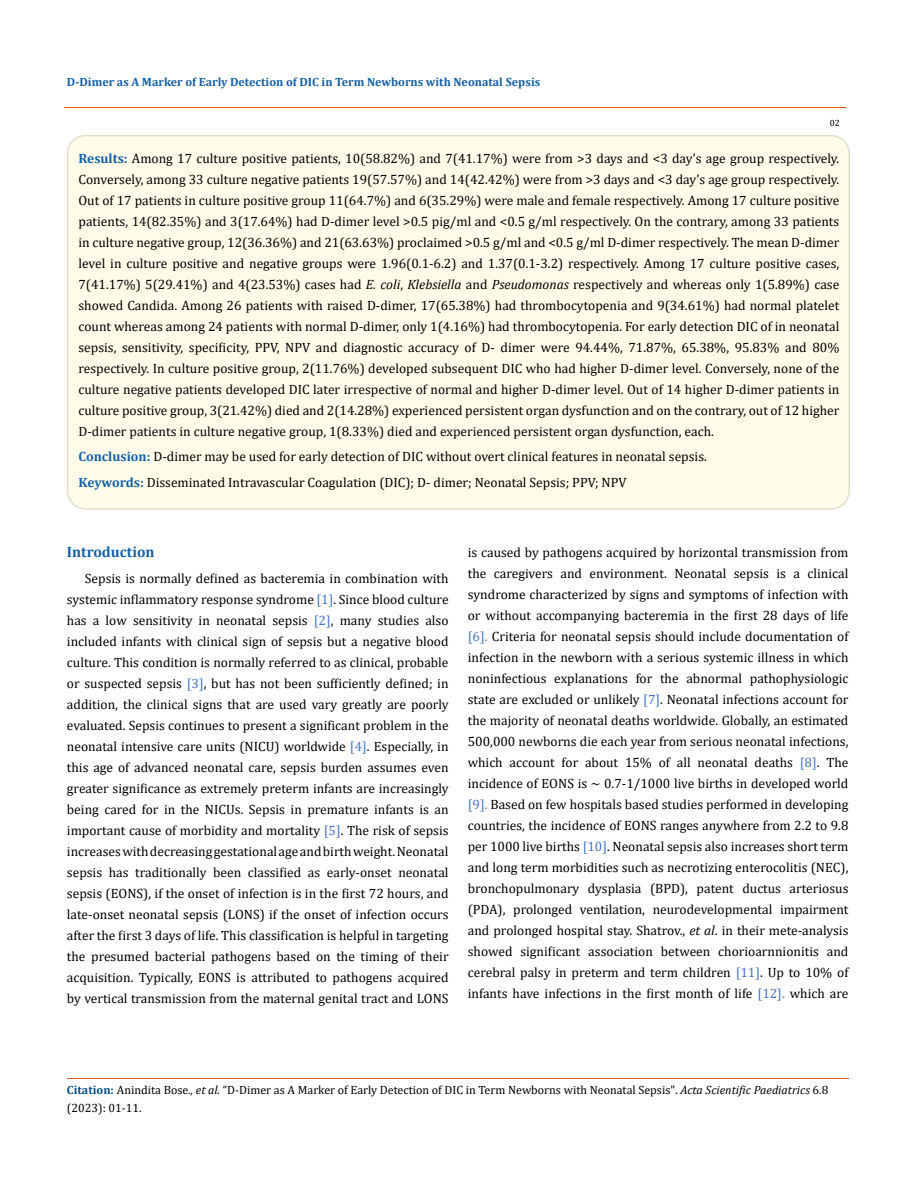
<style>
.page{position:relative;width:917px;height:1188px;background:#fff}
.page>*{position:absolute;margin:0;border:0;box-sizing:border-box;transform-origin:0 0}
.t1{font:700 15px "Cambria";color:#1560a6}
.t2{font:13.5px/21px "Cambria";color:#000;text-align:justify}
.t3{font:12px/18px "Cambria";color:#000}
.t4{font:700 12px "Cambria";color:#1560a6}
.t5{font:9px "Cambria";color:#000}
.s1{font-weight:700;color:#1560a6}
.s2{font-style:italic}
.s3{color:#4472c4}
.s4{font-weight:700;color:#035089}
</style>
<div class="page">
<div style="left:68px;top:136px;width:781px;height:373px;background:#fffde9;border-radius:18px"></div>
<div style="left:67px;top:135px;width:783px;height:375px;border:2px solid #e0dfcd;border-radius:18px"></div>
<hr style="left:64px;top:108px;width:781px;height:1px;background:#e05d1a">
<hr style="left:67px;top:1078px;width:781px;height:1px;background:#e05d1a">
<p class="t4" style="left:67px;top:73px;width:475px">D-Dimer as A Marker of Early Detection of DIC in Term Newborns with Neonatal Sepsis</p>
<p class="t5" style="left:829px;top:118px;width:11px">02</p>
<p class="t2" style="left:78px;top:148px;width:762px"><span class="s1">Results:</span> Among 17 culture positive patients, 10(58.82%) and 7(41.17%) were from &gt;3 days and &lt;3 day’s age group respectively.<br>Conversely, among 33 culture negative patients 19(57.57%) and 14(42.42%) were from &gt;3 days and &lt;3 day’s age group respectively.<br>Out of 17 patients in culture positive group 11(64.7%) and 6(35.29%) were male and female respectively. Among 17 culture positive patients, 14(82.35%) and 3(17.64%) had D-dimer level &gt;0.5 pig/ml and &lt;0.5 g/ml respectively. On the contrary, among 33 patients in culture negative group, 12(36.36%) and 21(63.63%) proclaimed &gt;0.5 g/ml and &lt;0.5 g/ml D-dimer respectively. The mean D-dimer level in culture positive and negative groups were 1.96(0.1-6.2) and 1.37(0.1-3.2) respectively. Among 17 culture positive cases, 7(41.17%) 5(29.41%) and 4(23.53%) cases had <span class="s2">E. coli</span>, <span class="s2">Klebsiella</span> and <span class="s2">Pseudomonas</span> respectively and whereas only 1(5.89%) case showed Candida. Among 26 patients with raised D-dimer, 17(65.38%) had thrombocytopenia and 9(34.61%) had normal platelet count whereas among 24 patients with normal D-dimer, only 1(4.16%) had thrombocytopenia. For early detection DIC of in neonatal sepsis, sensitivity, specificity, PPV, NPV and diagnostic accuracy of D- dimer were 94.44%, 71.87%, 65.38%, 95.83% and 80% respectively. In culture positive group, 2(11.76%) developed subsequent DIC who had higher D-dimer level. Conversely, none of the culture negative patients developed DIC later irrespective of normal and higher D-dimer level. Out of 14 higher D-dimer patients in culture positive group, 3(21.42%) died and 2(14.28%) experienced persistent organ dysfunction and on the contrary, out of 12 higher D-dimer patients in culture negative group, 1(8.33%) died and experienced persistent organ dysfunction, each.</p>
<p class="t2" style="left:78px;top:444px;width:630px;line-height:25.5px"><span class="s1">Conclusion:</span> D-dimer may be used for early detection of DIC without overt clinical features in neonatal sepsis.<br><span class="s1">Keywords:</span> Disseminated Intravascular Coagulation (DIC); D- dimer; Neonatal Sepsis; PPV; NPV</p>
<p class="t1" style="left:67px;top:542px;width:89px">Introduction</p>
<p class="t2" style="left:67px;top:568px;width:383px;text-indent:18px">Sepsis is normally defined as bacteremia in combination with systemic inflammatory response syndrome <span class="s3">[1]</span>. Since blood culture has a low sensitivity in neonatal sepsis <span class="s3">[2]</span>, many studies also included infants with clinical sign of sepsis but a negative blood culture. This condition is normally referred to as clinical, probable or suspected sepsis <span class="s3">[3]</span>, but has not been sufficiently defined; in addition, the clinical signs that are used vary greatly are poorly evaluated. Sepsis continues to present a significant problem in the neonatal intensive care units (NICU) worldwide <span class="s3">[4]</span>. Especially, in this age of advanced neonatal care, sepsis burden assumes even greater significance as extremely preterm infants are increasingly being cared for in the NICUs. Sepsis in premature infants is an important cause of morbidity and mortality <span class="s3">[5]</span>. The risk of sepsis increases with decreasing gestational age and birth weight. Neonatal sepsis has traditionally been classified as early-onset neonatal sepsis (EONS), if the onset of infection is in the first 72 hours, and late-onset neonatal sepsis (LONS) if the onset of infection occurs after the first 3 days of life. This classification is helpful in targeting the presumed bacterial pathogens based on the timing of their acquisition. Typically, EONS is attributed to pathogens acquired by vertical transmission from the maternal genital tract and LONS</p>
<p class="t2" style="left:468px;top:541px;width:382px">is caused by pathogens acquired by horizontal transmission from the caregivers and environment. Neonatal sepsis is a clinical syndrome characterized by signs and symptoms of infection with or without accompanying bacteremia in the first 28 days of life <span class="s3">[6].</span> Criteria for neonatal sepsis should include documentation of infection in the newborn with a serious systemic illness in which noninfectious explanations for the abnormal pathophysiologic state are excluded or unlikely <span class="s3">[7]</span>. Neonatal infections account for the majority of neonatal deaths worldwide. Globally, an estimated 500,000 newborns die each year from serious neonatal infections, which account for about 15% of all neonatal deaths <span class="s3">[8]</span>. The incidence of EONS is ~ 0.7-1/1000 live births in developed world <span class="s3">[9].</span> Based on few hospitals based studies performed in developing countries, the incidence of EONS ranges anywhere from 2.2 to 9.8 per 1000 live births <span class="s3">[10]</span>. Neonatal sepsis also increases short term and long term morbidities such as necrotizing enterocolitis (NEC), bronchopulmonary dysplasia (BPD), patent ductus arteriosus (PDA), prolonged ventilation, neurodevelopmental impairment and prolonged hospital stay. Shatrov., <span class="s2">et al</span>. in their mete-analysis showed significant association between chorioarnnionitis and cerebral palsy in preterm and term children <span class="s3">[11]</span>. Up to 10% of infants have infections in the first month of life <span class="s3">[12].</span> which are</p>
<p class="t3" style="left:67px;top:1081px;width:763px"><span class="s4">Citation:</span> Anindita Bose<span class="s2">., et al.</span> “D-Dimer as A Marker of Early Detection of DIC in Term Newborns with Neonatal Sepsis". <span class="s2">Acta Scientific Paediatrics</span> 6.8 (2023): 01-11.</p>
</div>
